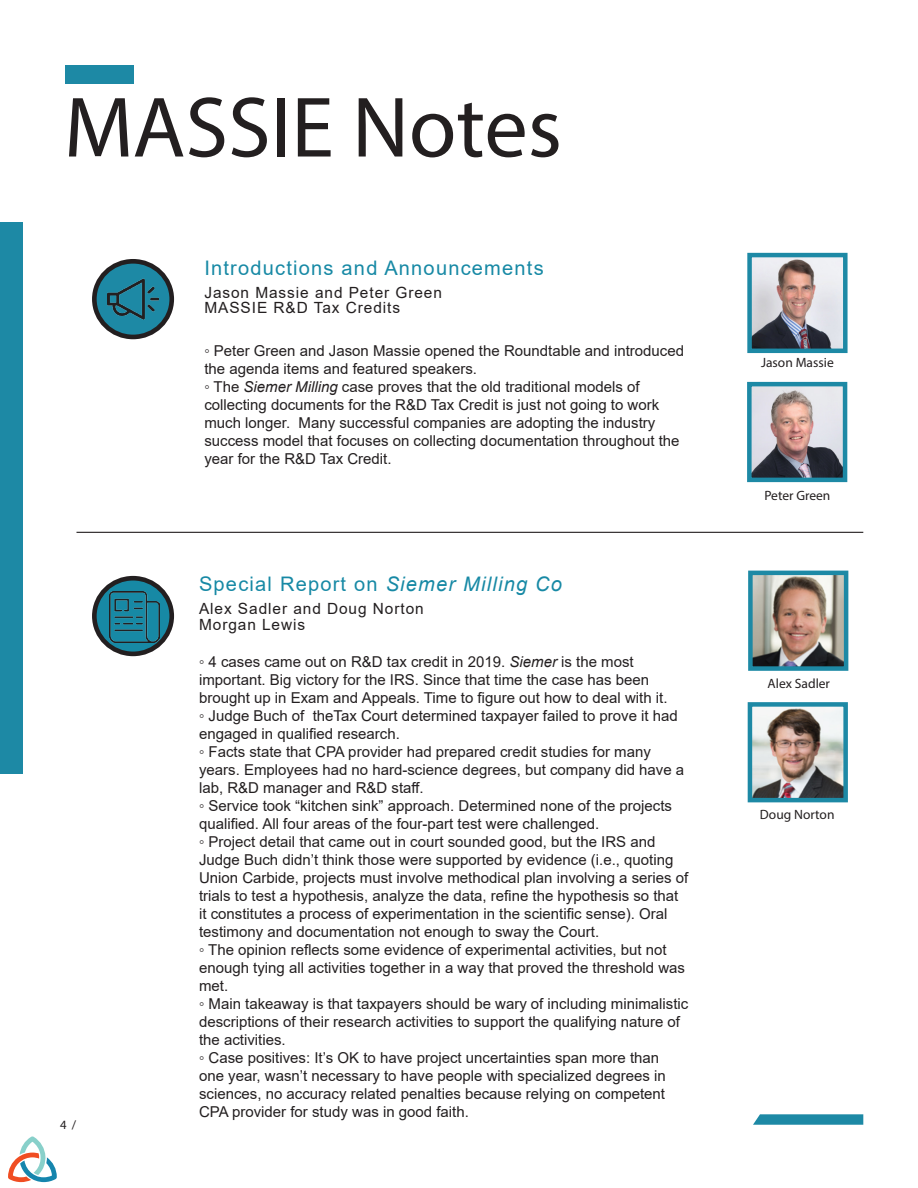
<style>
.page{position:relative;width:918px;height:1188px;background:#fff}
.page>*{position:absolute;margin:0;border:0;box-sizing:border-box;transform-origin:0 0}
.Titles{font:86.4px "Myriad Pro";color:#231f20}
.Subheading{font:20.1px "Arial";letter-spacing:.06em;color:#1789a5}
.Subheading-2{font:15.45px "Arial";letter-spacing:.06em;color:#231f20}
.Body_Text{font:15px/18px "Arial";color:#231f20}
.Body_Text-2{font:13.5px "Myriad Pro";color:#231f20}
.t1{font:12.75px "Myriad Pro";color:#231f20}
.s1{font-style:italic}
</style>
<div class="page">
<div style="left:65px;top:65px;width:68px;height:19px;background:#1d89a5"></div>
<div style="left:0;top:223px;width:22px;height:551px;background:#1d89a5"></div>
<svg style="left:94px;top:261px;width:78px;height:76px;fill:#1d89a5"></svg>
<img style="left:107px;top:273px;width:52px;height:52px">
<div style="left:92px;top:259px;width:82px;height:80px;border:5px solid #231f20;border-radius:50%"></div>
<svg style="left:94px;top:578px;width:78px;height:76px;fill:#1789a5"></svg>
<img style="left:110px;top:592px;width:50px;height:50px">
<div style="left:92px;top:576px;width:82px;height:80px;border:5px solid #231f20;border-radius:50%"></div>
<hr style="left:76px;top:532px;width:787px;height:1px;background:#231f20">
<svg style="left:753px;top:1114px;width:110px;height:11px"></svg>
<img style="left:752px;top:258px;width:91px;height:90px">
<div style="left:747px;top:253px;width:101px;height:100px;border:4px solid #1d89a5"></div>
<img style="left:752px;top:387px;width:90px;height:90px">
<div style="left:747px;top:382px;width:100px;height:100px;border:4px solid #1d89a5"></div>
<img style="left:753px;top:707px;width:90px;height:90px">
<div style="left:748px;top:702px;width:100px;height:100px;border:4px solid #1d89a5"></div>
<img style="left:753px;top:576px;width:90px;height:90px">
<div style="left:748px;top:571px;width:100px;height:100px;border:4px solid #1d89a5"></div>
<svg style="left:8px;top:1136px;width:49px;height:46px"></svg>
<p class="Titles" style="left:64px;top:74px;width:500px">MASSIE Notes</p>
<p class="t1" style="left:60px;top:1117px;width:18px">4 /</p>
<p class="Subheading" style="left:204px;top:254px;width:341px">Introductions and Announcements</p>
<p class="Subheading-2" style="left:204px;top:282px;width:239px">Jason Massie and Peter Green</p>
<p class="Subheading-2" style="left:204px;top:297px;width:197px">MASSIE R&amp;D Tax Credits</p>
<p class="Body_Text" style="left:204px;top:342px;width:481px">◦ Peter Green and Jason Massie opened the Roundtable and introduced the agenda items and featured speakers.</p>
<p class="Body_Text" style="left:204px;top:378px;width:477px">◦ The <span class="s1">Siemer Milling</span> case proves that the old traditional models of collecting documents for the R&amp;D Tax Credit is just not going to work much longer. Many successful companies are adopting the industry success model that focuses on collecting documentation throughout the year for the R&amp;D Tax Credit.</p>
<p class="Subheading" style="left:199px;top:570px;width:365px">Special Report on <span class="s1">Siemer Milling Co</span></p>
<p class="Subheading-2" style="left:199px;top:598px;width:226px">Alex Sadler and Doug Norton</p>
<p class="Subheading-2" style="left:199px;top:614px;width:108px">Morgan Lewis</p>
<p class="Body_Text" style="left:199px;top:653px;width:470px">◦ 4 cases came out on R&amp;D tax credit in 2019. <span class="s1">Siemer</span> is the most important. Big victory for the IRS. Since that time the case has been brought up in Exam and Appeals. Time to figure out how to deal with it.</p>
<p class="Body_Text" style="left:199px;top:707px;width:480px">◦ Judge Buch of theTax Court determined taxpayer failed to prove it had engaged in qualified research.</p>
<p class="Body_Text" style="left:199px;top:743px;width:487px">◦ Facts state that CPA provider had prepared credit studies for many years. Employees had no hard-science degrees, but company did have a lab, R&amp;D manager and R&amp;D staff.</p>
<p class="Body_Text" style="left:199px;top:797px;width:475px">◦ Service took “kitchen sink” approach. Determined none of the projects qualified. All four areas of the four-part test were challenged.</p>
<p class="Body_Text" style="left:199px;top:833px;width:491px">◦ Project detail that came out in court sounded good, but the IRS and Judge Buch didn’t think those were supported by evidence (i.e., quoting Union Carbide, projects must involve methodical plan involving a series of trials to test a hypothesis, analyze the data, refine the hypothesis so that it constitutes a process of experimentation in the scientific sense). Oral testimony and documentation not enough to sway the Court.</p>
<p class="Body_Text" style="left:199px;top:941px;width:488px">◦ The opinion reflects some evidence of experimental activities, but not enough tying all activities together in a way that proved the threshold was met.</p>
<p class="Body_Text" style="left:199px;top:995px;width:491px">◦ Main takeaway is that taxpayers should be wary of including minimalistic descriptions of their research activities to support the qualifying nature of the activities.</p>
<p class="Body_Text" style="left:199px;top:1049px;width:468px">◦ Case positives: It’s OK to have project uncertainties span more than one year, wasn’t necessary to have people with specialized degrees in sciences, no accuracy related penalties because relying on competent CPA provider for study was in good faith.</p>
<p class="Body_Text-2" style="left:761px;top:355px;width:74px">Jason Massie</p>
<p class="Body_Text-2" style="left:764px;top:487px;width:68px">Peter Green</p>
<p class="Body_Text-2" style="left:768px;top:675px;width:64px">Alex Sadler</p>
<p class="Body_Text-2" style="left:760px;top:806px;width:76px">Doug Norton</p>
</div>
